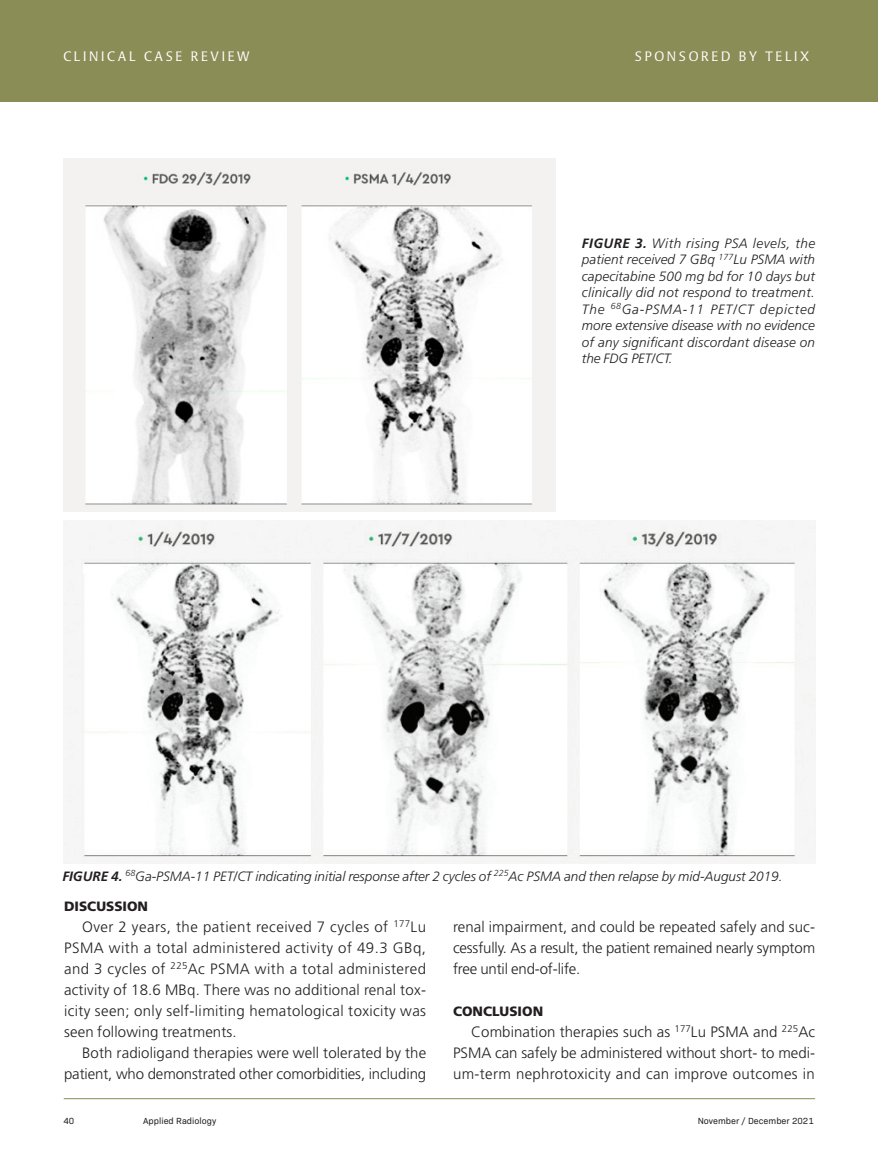
<style>
.page{position:relative;width:878px;height:1175px;background:#fff}
.page>*{position:absolute;margin:0;border:0;box-sizing:border-box;transform-origin:0 0}
.sponsored_case_body{font:300 15px/21px "Frutiger";letter-spacing:.01em;color:#231f20;text-align:justify}
.sponsored_case_fig_c{font:italic 300 13.5px/16.5px "Frutiger";color:#231f20;text-align:justify}
.t1{font:300 13.5px "Poppl Laudatio";letter-spacing:.2em;color:#fff}
.sponsored_case_subhe{font:900 13.5px "Frutiger";color:#231f20}
.t2{font:9px "Bio Sans";color:#231f20}
.s1{font-weight:700}
</style>
<div class="page">
<div style="left:0;top:0;width:877px;height:101px;background:#8a8d56"></div>
<hr style="left:876px;top:0;width:2px;height:101px;background:#8a8d56">
<hr style="left:64px;top:1098px;width:751px;height:1px;background:#8a8d56">
<img style="left:63px;top:158px;width:492px;height:353px">
<img style="left:64px;top:521px;width:751px;height:342px">
<p class="t1" style="left:63px;top:49px;width:188px">CLINICAL CASE REVIEW</p>
<p class="t1" style="left:635px;top:49px;width:176px">SPONSORED BY TELIX</p>
<p class="sponsored_case_fig_c" style="left:582px;top:235px;width:235px"><span class="s1">FIGURE 3.</span> With rising PSA levels, the patient received 7 GBq <sup>177</sup>Lu PSMA with capecitabine 500 mg bd for 10 days but clinically did not respond to treatment.<br>The <sup>68</sup>Ga-PSMA-11 PET/CT depicted more extensive disease with no evidence of any significant discordant disease on the FDG PET/CT.</p>
<p class="sponsored_case_fig_c" style="left:62px;top:868px;width:721px"><span class="s1">FIGURE 4.</span> <sup>68</sup>Ga-PSMA-11 PET/CT indicating initial response after 2 cycles of <sup>225</sup>Ac PSMA and then relapse by mid-August 2019.</p>
<p class="sponsored_case_subhe" style="left:64px;top:898px;width:86px">DISCUSSION</p>
<p class="sponsored_case_body" style="left:64px;top:916px;width:363px;text-indent:18px">Over 2 years, the patient received 7 cycles of <sup>177</sup>Lu PSMA with a total administered activity of 49.3 GBq, and 3 cycles of <sup>225</sup>Ac PSMA with a total administered activity of 18.6 MBq. There was no additional renal tox&shy;icity seen; only self-limiting hematological toxicity was seen following treatments.</p>
<p class="sponsored_case_body" style="left:64px;top:1042px;width:363px;text-align:right">Both radioligand therapies were well tolerated by the patient, who demonstrated other comorbidities, including</p>
<p class="sponsored_case_body" style="left:453px;top:916px;width:363px">renal impairment, and could be repeated safely and suc&shy;cessfully. As a result, the patient remained nearly symptom free until end-of-life.</p>
<p class="sponsored_case_subhe" style="left:453px;top:1003px;width:92px">CONCLUSION</p>
<p class="sponsored_case_body" style="left:453px;top:1021px;width:363px;text-indent:18px">Combination therapies such as <sup>177</sup>Lu PSMA and <sup>225</sup>Ac PSMA can safely be administered without short- to medi&shy;um-term nephrotoxicity and can improve outcomes in</p>
<p class="t2" style="left:63px;top:1113px;width:12px">40</p>
<p class="t2" style="left:143px;top:1113px;width:75px">Applied Radiology</p>
<p class="t2" style="left:697px;top:1113px;width:118px">November / December 2021</p>
</div>
